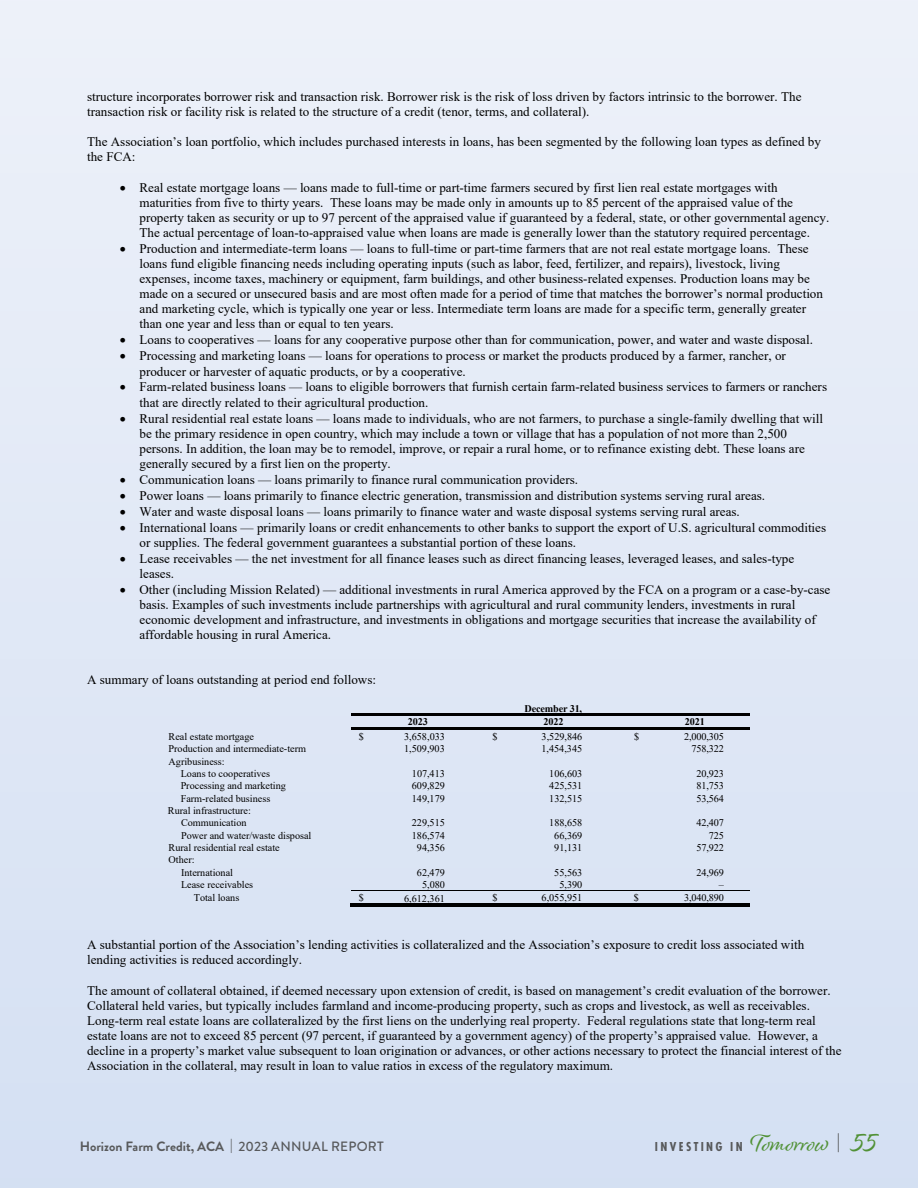
<style>
.page{position:relative;width:918px;height:1188px;background:#e1e8f6}
.page>*{position:absolute;margin:0;border:0;box-sizing:border-box;transform-origin:0 0}
.t1{font:700 13.5px "Brandon Grotesque";color:#58595b}
.t2{font:700 13.5px "Futura PT Cond";letter-spacing:.18em;color:#58595b}
.t3{font:13.05px/15px "Times New Roman";color:#000}
.t4{font:10.2px/12.5px "Times New Roman";color:#000}
.t5{font:700 10.2px "Times New Roman";letter-spacing:-.015em;color:#000}
.s1{font-weight:500}
.s2{font-family:"Alisha";font-weight:400;font-size:24px;color:#519136}
.s3{font-family:"Brandon Grotesque";font-weight:500;font-size:18px}
.s4{font-family:"Alisha";font-weight:400;font-size:30px;color:#519136}
</style>
<div class="page">
<hr style="left:351px;top:714px;width:399px;height:2px;background:#000">
<hr style="left:351px;top:728px;width:399px;height:2px;background:#000">
<hr style="left:351px;top:891px;width:399px;height:1px;background:#000">
<hr style="left:350px;top:904px;width:14px;height:3px;background:#000">
<hr style="left:363px;top:904px;width:108px;height:3px;background:#000">
<hr style="left:470px;top:904px;width:28px;height:3px;background:#000">
<hr style="left:497px;top:904px;width:112px;height:3px;background:#000">
<hr style="left:607px;top:904px;width:32px;height:3px;background:#000">
<hr style="left:638px;top:904px;width:112px;height:3px;background:#000">
<p class="t3" style="left:87px;top:88px;width:716px">structure incorporates borrower risk and transaction risk. Borrower risk is the risk of loss driven by factors intrinsic to the borrower. The transaction risk or facility risk is related to the structure of a credit (tenor, terms, and collateral).</p>
<p class="t3" style="left:87px;top:134px;width:735px">The Association’s loan portfolio, which includes purchased interests in loans, has been segmented by the following loan types as defined by the FCA:</p>
<p class="t3" style="left:139px;top:180px;width:691px;text-indent:-20px">• Real estate mortgage loans — loans made to full-time or part-time farmers secured by first lien real estate mortgages with maturities from five to thirty years. These loans may be made only in amounts up to 85 percent of the appraised value of the property taken as security or up to 97 percent of the appraised value if guaranteed by a federal, state, or other governmental agency.<br>The actual percentage of loan-to-appraised value when loans are made is generally lower than the statutory required percentage.</p>
<p class="t3" style="left:139px;top:241px;width:685px;text-indent:-20px">• Production and intermediate-term loans — loans to full-time or part-time farmers that are not real estate mortgage loans. These loans fund eligible financing needs including operating inputs (such as labor, feed, fertilizer, and repairs), livestock, living expenses, income taxes, machinery or equipment, farm buildings, and other business-related expenses. Production loans may be made on a secured or unsecured basis and are most often made for a period of time that matches the borrower’s normal production and marketing cycle, which is typically one year or less. Intermediate term loans are made for a specific term, generally greater than one year and less than or equal to ten years.</p>
<p class="t3" style="left:120px;top:332px;width:695px">• Loans to cooperatives — loans for any cooperative purpose other than for communication, power, and water and waste disposal.</p>
<p class="t3" style="left:139px;top:348px;width:648px;text-indent:-20px">• Processing and marketing loans — loans for operations to process or market the products produced by a farmer, rancher, or producer or harvester of aquatic products, or by a cooperative.</p>
<p class="t3" style="left:139px;top:379px;width:689px;text-indent:-20px">• Farm-related business loans — loans to eligible borrowers that furnish certain farm-related business services to farmers or ranchers that are directly related to their agricultural production.</p>
<p class="t3" style="left:139px;top:410px;width:685px;text-indent:-20px">• Rural residential real estate loans — loans made to individuals, who are not farmers, to purchase a single-family dwelling that will be the primary residence in open country, which may include a town or village that has a population of not more than 2,500 persons. In addition, the loan may be to remodel, improve, or repair a rural home, or to refinance existing debt. These loans are generally secured by a first lien on the property.</p>
<p class="t3" style="left:120px;top:471px;width:460px">• Communication loans — loans primarily to finance rural communication providers.</p>
<p class="t3" style="left:120px;top:487px;width:647px">• Power loans — loans primarily to finance electric generation, transmission and distribution systems serving rural areas.</p>
<p class="t3" style="left:120px;top:503px;width:622px">• Water and waste disposal loans — loans primarily to finance water and waste disposal systems serving rural areas.</p>
<p class="t3" style="left:140px;top:519px;width:688px;text-indent:-20px">• International loans — primarily loans or credit enhancements to other banks to support the export of U.S. agricultural commodities or supplies. The federal government guarantees a substantial portion of these loans.</p>
<p class="t3" style="left:140px;top:550px;width:656px;text-indent:-20px">• Lease receivables — the net investment for all finance leases such as direct financing leases, leveraged leases, and sales-type leases.</p>
<p class="t3" style="left:139px;top:582px;width:692px;text-indent:-20px">• Other (including Mission Related) — additional investments in rural America approved by the FCA on a program or a case-by-case basis. Examples of such investments include partnerships with agricultural and rural community lenders, investments in rural economic development and infrastructure, and investments in obligations and mortgage securities that increase the availability of affordable housing in rural America.</p>
<p class="t3" style="left:87px;top:672px;width:291px">A summary of loans outstanding at period end follows:</p>
<p class="t5" style="left:524px;top:701px;width:59px">December 31,</p>
<p class="t5" style="left:408px;top:715px;width:22px">2023</p>
<p class="t5" style="left:543px;top:715px;width:22px">2022</p>
<p class="t5" style="left:685px;top:715px;width:22px">2021</p>
<p class="t4" style="left:169px;top:730px;width:87px">Real estate mortgage</p>
<p class="t4" style="left:359px;top:730px;width:7px">$</p>
<p class="t4" style="left:404px;top:730px;width:42px">3,658,033</p>
<p class="t4" style="left:493px;top:730px;width:7px">$</p>
<p class="t4" style="left:542px;top:730px;width:42px">3,529,846</p>
<p class="t4" style="left:634px;top:730px;width:7px">$</p>
<p class="t4" style="left:684px;top:730px;width:41px">2,000,305</p>
<p class="t4" style="left:169px;top:742px;width:139px">Production and intermediate-term</p>
<p class="t4" style="left:404px;top:742px;width:42px">1,509,903</p>
<p class="t4" style="left:542px;top:742px;width:42px">1,454,345</p>
<p class="t4" style="left:692px;top:742px;width:34px">758,322</p>
<p class="t4" style="left:181px;top:755px;width:91px;text-indent:-12px">Agribusiness:<br>Loans to cooperatives</p>
<p class="t4" style="left:412px;top:767px;width:35px">107,413</p>
<p class="t4" style="left:549px;top:767px;width:35px">106,603</p>
<p class="t4" style="left:697px;top:767px;width:29px">20,923</p>
<p class="t4" style="left:181px;top:779px;width:107px">Processing and marketing</p>
<p class="t4" style="left:412px;top:779px;width:35px">609,829</p>
<p class="t4" style="left:549px;top:779px;width:35px">425,531</p>
<p class="t4" style="left:697px;top:779px;width:29px">81,753</p>
<p class="t4" style="left:181px;top:792px;width:91px">Farm-related business</p>
<p class="t4" style="left:412px;top:792px;width:35px">149,179</p>
<p class="t4" style="left:549px;top:792px;width:35px">132,515</p>
<p class="t4" style="left:697px;top:792px;width:29px">53,564</p>
<p class="t4" style="left:181px;top:804px;width:71px;text-indent:-13px">Rural infrastructure:<br>Communication</p>
<p class="t4" style="left:412px;top:816px;width:35px">229,515</p>
<p class="t4" style="left:549px;top:816px;width:35px">188,658</p>
<p class="t4" style="left:697px;top:816px;width:29px">42,407</p>
<p class="t4" style="left:181px;top:829px;width:132px">Power and water/waste disposal</p>
<p class="t4" style="left:412px;top:829px;width:35px">186,574</p>
<p class="t4" style="left:554px;top:829px;width:30px">66,369</p>
<p class="t4" style="left:709px;top:829px;width:17px">725</p>
<p class="t4" style="left:169px;top:841px;width:113px">Rural residential real estate</p>
<p class="t4" style="left:417px;top:841px;width:30px">94,356</p>
<p class="t4" style="left:554px;top:841px;width:30px">91,131</p>
<p class="t4" style="left:697px;top:841px;width:29px">57,922</p>
<p class="t4" style="left:181px;top:853px;width:54px;text-indent:-12px">Other:<br>International</p>
<p class="t4" style="left:417px;top:866px;width:30px">62,479</p>
<p class="t4" style="left:554px;top:866px;width:30px">55,563</p>
<p class="t4" style="left:697px;top:866px;width:29px">24,969</p>
<p class="t4" style="left:181px;top:878px;width:74px">Lease receivables</p>
<p class="t4" style="left:422px;top:878px;width:24px">5,080</p>
<p class="t4" style="left:559px;top:878px;width:24px">5,390</p>
<p class="t4" style="left:719px;top:878px;width:7px">–</p>
<p class="t4" style="left:194px;top:891px;width:47px">Total loans</p>
<p class="t4" style="left:359px;top:891px;width:7px">$</p>
<p class="t4" style="left:404px;top:892px;width:42px">6,612,361</p>
<p class="t4" style="left:493px;top:891px;width:7px">$</p>
<p class="t4" style="left:542px;top:891px;width:42px">6,055,951</p>
<p class="t4" style="left:634px;top:891px;width:7px">$</p>
<p class="t4" style="left:684px;top:891px;width:41px">3,040,890</p>
<p class="t3" style="left:87px;top:937px;width:719px">A substantial portion of the Association’s lending activities is collateralized and the Association’s exposure to credit loss associated with lending activities is reduced accordingly.</p>
<p class="t3" style="left:87px;top:982px;width:756px">The amount of collateral obtained, if deemed necessary upon extension of credit, is based on management’s credit evaluation of the borrower.<br>Collateral held varies, but typically includes farmland and income-producing property, such as crops and livestock, as well as receivables.<br>Long-term real estate loans are collateralized by the first liens on the underlying real property. Federal regulations state that long-term real estate loans are not to exceed 85 percent (97 percent, if guaranteed by a government agency) of the property’s appraised value. However, a decline in a property’s market value subsequent to loan origination or advances, or other actions necessary to protect the financial interest of the Association in the collateral, may result in loan to value ratios in excess of the regulatory maximum.</p>
<p class="t1" style="left:80px;top:1137px;width:305px">Horizon Farm Credit, ACA <span class="s1">| 2023 ANNUAL REPORT</span></p>
<p class="t2" style="left:655px;top:1139px;width:224px">INVESTING IN <span class="s2">Tomorrow</span> <span class="s3">|</span> <span class="s4">55</span></p>
</div>
